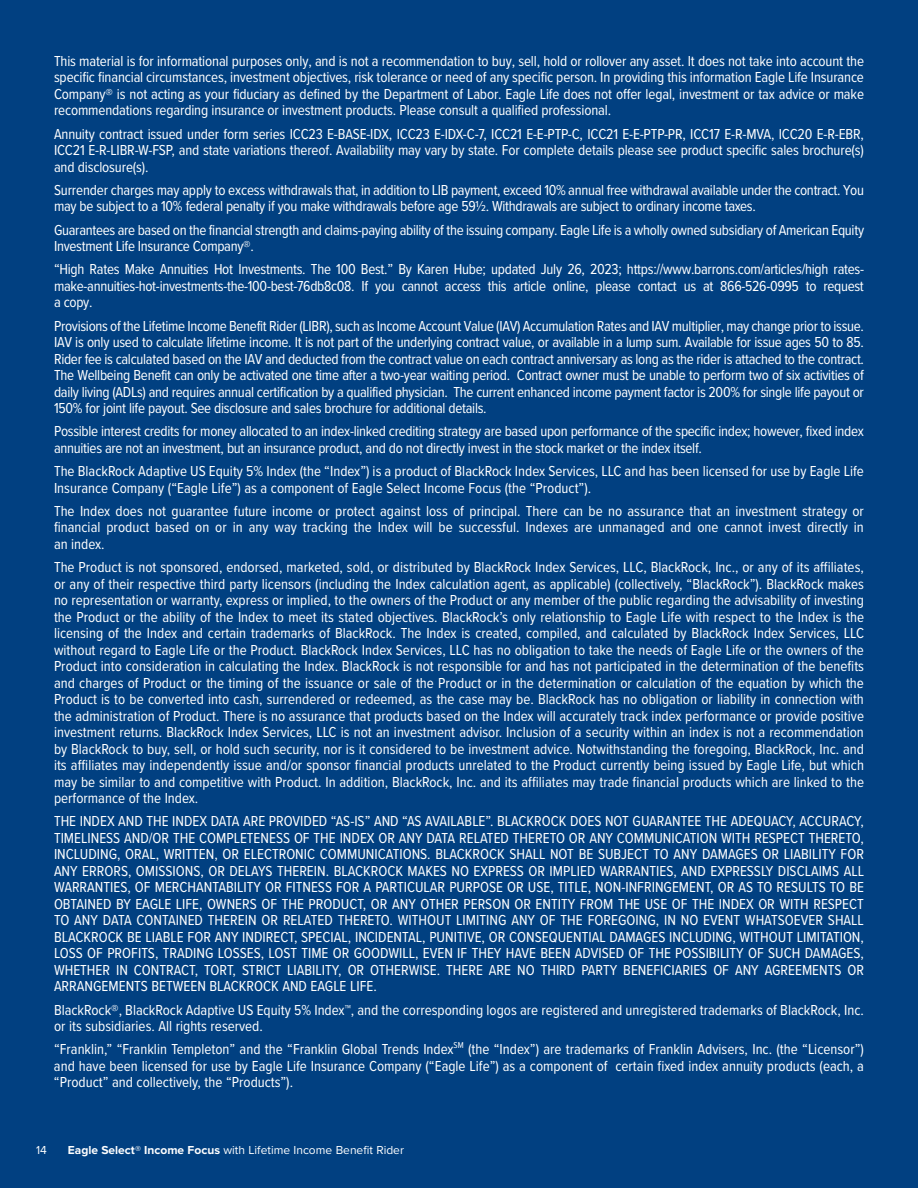
<style>
.page{position:relative;width:918px;height:1188px;background:#014081}
.page>*{position:absolute;margin:0;border:0;box-sizing:border-box;transform-origin:0 0}
.t1{font:15px/16.5px "Proxima Nova Cond";letter-spacing:-.02em;color:#fff;text-align:justify}
.t2{font:15px/16.5px "Proxima Nova Cond";color:#fff}
.t3{font:12px "Proxima Nova";color:#fff}
.s1{font-weight:700}
</style>
<div class="page">
<p class="t1" style="left:54px;top:52px;width:812px">This material is for informational purposes only, and is not a recommendation to buy, sell, hold or rollover any asset. It does not take into account the specific financial circumstances, investment objectives, risk tolerance or need of any specific person. In providing this information Eagle Life Insurance Company® is not acting as your fiduciary as defined by the Department of Labor. Eagle Life does not offer legal, investment or tax advice or make recommendations regarding insurance or investment products. Please consult a qualified professional.</p>
<p class="t1" style="left:54px;top:125px;width:812px">Annuity contract issued under form series ICC23 E-BASE-IDX, ICC23 E-IDX-C-7, ICC21 E-E-PTP-C, ICC21 E-E-PTP-PR, ICC17 E-R-MVA, ICC20 E-R-EBR, ICC21 E-R-LIBR-W-FSP, and state variations thereof. Availability may vary by state. For complete details please see product specific sales brochure(s) and disclosure(s).</p>
<p class="t1" style="left:54px;top:181px;width:812px">Surrender charges may apply to excess withdrawals that, in addition to LIB payment, exceed 10% annual free withdrawal available under the contract. You may be subject to a 10% federal penalty if you make withdrawals before age 59½. Withdrawals are subject to ordinary income taxes.</p>
<p class="t1" style="left:54px;top:221px;width:812px">Guarantees are based on the financial strength and claims-paying ability of the issuing company. Eagle Life is a wholly owned subsidiary of American Equity<br>Investment Life Insurance Company®.</p>
<p class="t1" style="left:54px;top:260px;width:812px">“High Rates Make Annuities Hot Investments. The 100 Best.” By Karen Hube; updated July 26, 2023; https://www.barrons.com/articles/high rates&shy;make-annuities-hot-investments-the-100-best-76db8c08. If you cannot access this article online, please contact us at 866-526-0995 to request a copy.</p>
<p class="t1" style="left:54px;top:317px;width:812px">Provisions of the Lifetime Income Benefit Rider (LIBR), such as Income Account Value (IAV) Accumulation Rates and IAV multiplier, may change prior to issue.<br>IAV is only used to calculate lifetime income. It is not part of the underlying contract value, or available in a lump sum. Available for issue ages 50 to 85.<br>Rider fee is calculated based on the IAV and deducted from the contract value on each contract anniversary as long as the rider is attached to the contract.<br>The Wellbeing Benefit can only be activated one time after a two-year waiting period. Contract owner must be unable to perform two of six activities of daily living (ADLs) and requires annual certification by a qualified physician. The current enhanced income payment factor is 200% for single life payout or 150% for joint life payout. See disclosure and sales brochure for additional details.</p>
<p class="t1" style="left:54px;top:422px;width:811px">Possible interest credits for money allocated to an index-linked crediting strategy are based upon performance of the specific index; however, fixed index annuities are not an investment, but an insurance product, and do not directly invest in the stock market or the index itself.</p>
<p class="t2" style="left:54px;top:462px;width:811px">The BlackRock Adaptive US Equity 5% Index (the “Index”) is a product of BlackRock Index Services, LLC and has been licensed for use by Eagle Life<br>Insurance Company (“Eagle Life”) as a component of Eagle Select Income Focus (the “Product”).</p>
<p class="t1" style="left:54px;top:502px;width:812px">The Index does not guarantee future income or protect against loss of principal. There can be no assurance that an investment strategy or financial product based on or in any way tracking the Index will be successful. Indexes are unmanaged and one cannot invest directly in an index.</p>
<p class="t1" style="left:54px;top:558px;width:812px">The Product is not sponsored, endorsed, marketed, sold, or distributed by BlackRock Index Services, LLC, BlackRock, Inc., or any of its affiliates, or any of their respective third party licensors (including the Index calculation agent, as applicable) (collectively, “BlackRock”). BlackRock makes no representation or warranty, express or implied, to the owners of the Product or any member of the public regarding the advisability of investing the Product or the ability of the Index to meet its stated objectives. BlackRock’s only relationship to Eagle Life with respect to the Index is the licensing of the Index and certain trademarks of BlackRock. The Index is created, compiled, and calculated by BlackRock Index Services, LLC without regard to Eagle Life or the Product. BlackRock Index Services, LLC has no obligation to take the needs of Eagle Life or the owners of the Product into consideration in calculating the Index. BlackRock is not responsible for and has not participated in the determination of the benefits and charges of Product or the timing of the issuance or sale of the Product or in the determination or calculation of the equation by which the Product is to be converted into cash, surrendered or redeemed, as the case may be. BlackRock has no obligation or liability in connection with the administration of Product. There is no assurance that products based on the Index will accurately track index performance or provide positive investment returns. BlackRock Index Services, LLC is not an investment advisor. Inclusion of a security within an index is not a recommendation by BlackRock to buy, sell, or hold such security, nor is it considered to be investment advice. Notwithstanding the foregoing, BlackRock, Inc. and its affiliates may independently issue and/or sponsor financial products unrelated to the Product currently being issued by Eagle Life, but which may be similar to and competitive with Product. In addition, BlackRock, Inc. and its affiliates may trade financial products which are linked to the performance of the Index.</p>
<p class="t1" style="left:54px;top:812px;width:812px">THE INDEX AND THE INDEX DATA ARE PROVIDED “AS-IS” AND “AS AVAILABLE”. BLACKROCK DOES NOT GUARANTEE THE ADEQUACY, ACCURACY, TIMELINESS AND/OR THE COMPLETENESS OF THE INDEX OR ANY DATA RELATED THERETO OR ANY COMMUNICATION WITH RESPECT THERETO, INCLUDING, ORAL, WRITTEN, OR ELECTRONIC COMMUNICATIONS. BLACKROCK SHALL NOT BE SUBJECT TO ANY DAMAGES OR LIABILITY FOR ANY ERRORS, OMISSIONS, OR DELAYS THEREIN. BLACKROCK MAKES NO EXPRESS OR IMPLIED WARRANTIES, AND EXPRESSLY DISCLAIMS ALL WARRANTIES, OF MERCHANTABILITY OR FITNESS FOR A PARTICULAR PURPOSE OR USE, TITLE, NON-INFRINGEMENT, OR AS TO RESULTS TO BE OBTAINED BY EAGLE LIFE, OWNERS OF THE PRODUCT, OR ANY OTHER PERSON OR ENTITY FROM THE USE OF THE INDEX OR WITH RESPECT TO ANY DATA CONTAINED THEREIN OR RELATED THERETO. WITHOUT LIMITING ANY OF THE FOREGOING, IN NO EVENT WHATSOEVER SHALL BLACKROCK BE LIABLE FOR ANY INDIRECT, SPECIAL, INCIDENTAL, PUNITIVE, OR CONSEQUENTIAL DAMAGES INCLUDING, WITHOUT LIMITATION, LOSS OF PROFITS, TRADING LOSSES, LOST TIME OR GOODWILL, EVEN IF THEY HAVE BEEN ADVISED OF THE POSSIBILITY OF SUCH DAMAGES, WHETHER IN CONTRACT, TORT, STRICT LIABILITY, OR OTHERWISE. THERE ARE NO THIRD PARTY BENEFICIARIES OF ANY AGREEMENTS OR ARRANGEMENTS BETWEEN BLACKROCK AND EAGLE LIFE.</p>
<p class="t2" style="left:54px;top:1001px;width:811px">BlackRock®, BlackRock Adaptive US Equity 5% Index™, and the corresponding logos are registered and unregistered trademarks of BlackRock, Inc. or its subsidiaries. All rights reserved.</p>
<p class="t1" style="left:54px;top:1040px;width:811px">“Franklin,” “Franklin Templeton” and the “Franklin Global Trends Index<sup>SM</sup> (the “Index”) are trademarks of Franklin Advisers, Inc. (the “Licensor”) and have been licensed for use by Eagle Life Insurance Company (“Eagle Life”) as a component of certain fixed index annuity products (each, a “Product” and collectively, the “Products”).</p>
<p class="t3" style="left:36px;top:1141px;width:12px">14</p>
<p class="t3" style="left:68px;top:1141px;width:338px"><span class="s1">Eagle Select</span>® <span class="s1">Income Focus</span> with Lifetime Income Benefit Rider</p>
</div>
